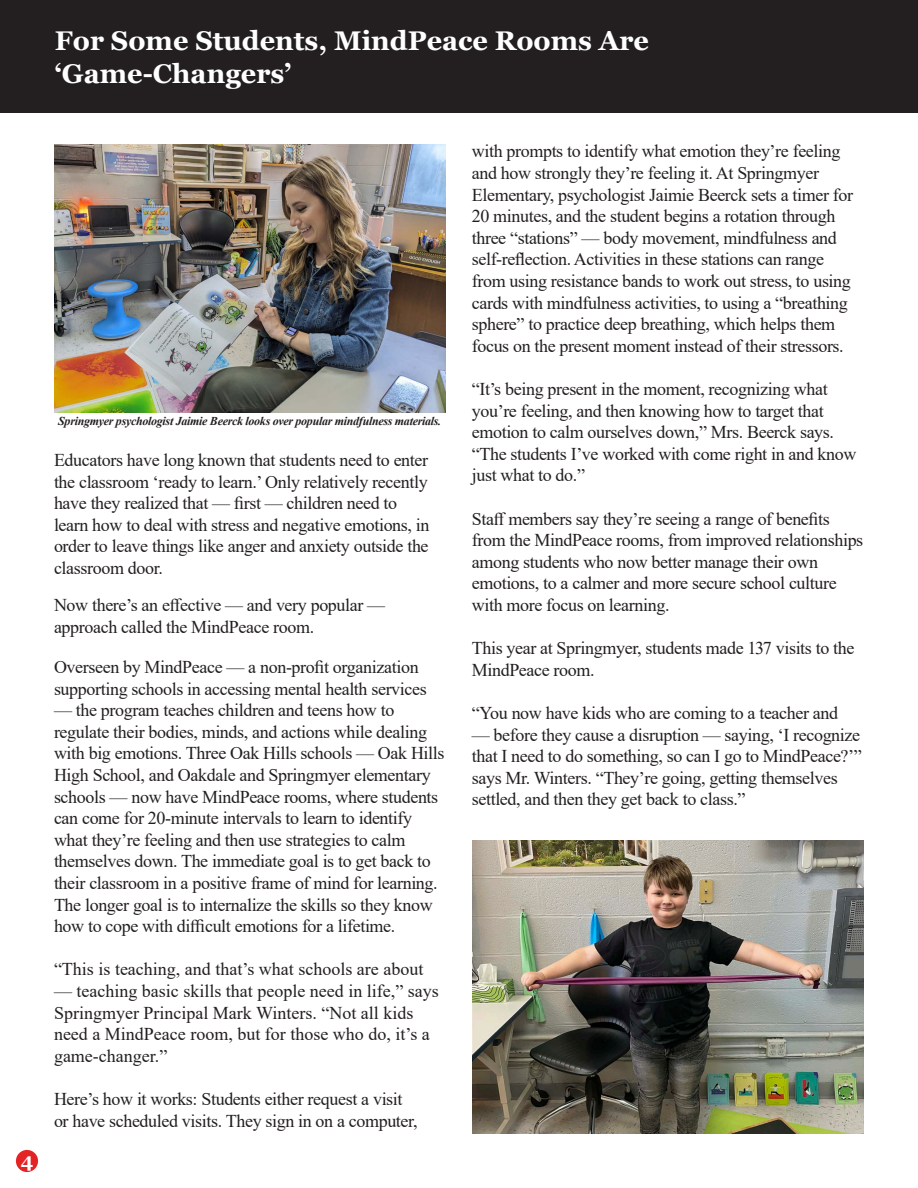
<style>
.page{position:relative;width:918px;height:1188px;background:#fff}
.page>*{position:absolute;margin:0;border:0;box-sizing:border-box;transform-origin:0 0}
.t1{font:700 27px/32.4px "Georgia";color:#fff}
.t2{font:700 19.5px "Georgia";color:#fff}
.t3{font:18px/21.6px "Times New Roman";letter-spacing:-.02em;color:#231f20}
.t4{font:18px/21.6px "Times New Roman";color:#231f20}
.t5{font:italic 700 12px "Times New Roman";letter-spacing:-.025em;color:#231f20}
</style>
<div class="page">
<div style="left:0;top:0;width:918px;height:112px;background:#231f20"></div>
<img style="left:54px;top:145px;width:392px;height:267px">
<img style="left:472px;top:840px;width:392px;height:294px">
<div style="left:16px;top:1150px;width:22px;height:22px;background:#e42325;border-radius:50%"></div>
<p class="t1" style="left:55px;top:25px;width:596px">For Some Students, MindPeace Rooms Are ‘Game-Changers’</p>
<p class="t2" style="left:21px;top:1148px;width:14px">4</p>
<p class="t5" style="left:58px;top:413px;width:384px">Springmyer psychologist Jaimie Beerck looks over popular mindfulness materials.</p>
<p class="t3" style="left:54px;top:449px;width:377px">Educators have long known that students need to enter the classroom ‘ready to learn.’ Only relatively recently have they realized that — first — children need to learn how to deal with stress and negative emotions, in order to leave things like anger and anxiety outside the classroom door.</p>
<p class="t3" style="left:54px;top:594px;width:333px">Now there’s an effective — and very popular — approach called the MindPeace room.</p>
<p class="t3" style="left:54px;top:656px;width:374px">Overseen by MindPeace — a non-profit organization supporting schools in accessing mental health services</p>
<p class="t3" style="left:54px;top:699px;width:392px">— the program teaches children and teens how to regulate their bodies, minds, and actions while dealing with big emotions. Three Oak Hills schools — Oak Hills High School, and Oakdale and Springmyer elementary schools — now have MindPeace rooms, where students can come for 20-minute intervals to learn to identify what they’re feeling and then use strategies to calm themselves down. The immediate goal is to get back to their classroom in a positive frame of mind for learning.<br>The longer goal is to internalize the skills so they know how to cope with difficult emotions for a lifetime.</p>
<p class="t4" style="left:54px;top:958px;width:371px">“This is teaching, and that’s what schools are about</p>
<p class="t4" style="left:54px;top:980px;width:386px">— teaching basic skills that people need in life,” says Springmyer Principal Mark Winters. “Not all kids need a MindPeace room, but for those who do, it’s a game-changer.”</p>
<p class="t3" style="left:54px;top:1088px;width:365px">Here’s how it works: Students either request a visit or have scheduled visits. They sign in on a computer,</p>
<p class="t3" style="left:472px;top:140px;width:383px">with prompts to identify what emotion they’re feeling and how strongly they’re feeling it. At Springmyer Elementary, psychologist Jaimie Beerck sets a timer for 20 minutes, and the student begins a rotation through three “stations” — body movement, mindfulness and self-reflection. Activities in these stations can range from using resistance bands to work out stress, to using cards with mindfulness activities, to using a “breathing sphere” to practice deep breathing, which helps them focus on the present moment instead of their stressors.</p>
<p class="t3" style="left:472px;top:378px;width:386px">“It’s being present in the moment, recognizing what you’re feeling, and then knowing how to target that emotion to calm ourselves down,” Mrs. Beerck says. “The students I’ve worked with come right in and know just what to do.”</p>
<p class="t3" style="left:472px;top:507px;width:393px">Staff members say they’re seeing a range of benefits from the MindPeace rooms, from improved relationships among students who now better manage their own emotions, to a calmer and more secure school culture with more focus on learning.</p>
<p class="t3" style="left:472px;top:637px;width:384px">This year at Springmyer, students made 137 visits to the<br>MindPeace room.</p>
<p class="t3" style="left:472px;top:702px;width:368px">“You now have kids who are coming to a teacher and</p>
<p class="t3" style="left:472px;top:723px;width:392px">— before they cause a disruption — saying, ‘I recognize that I need to do something, so can I go to MindPeace?’” says Mr. Winters. “They’re going, getting themselves settled, and then they get back to class.”</p>
</div>
